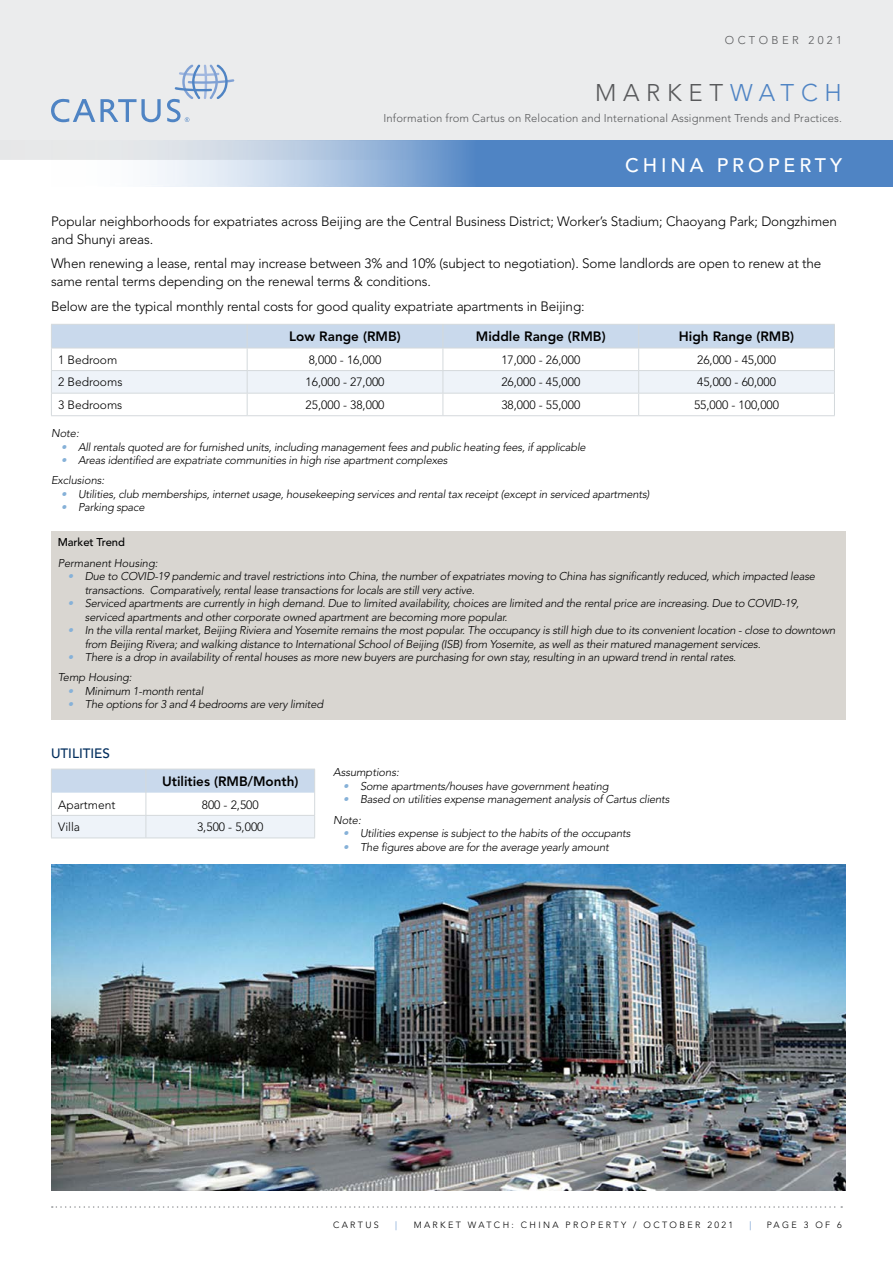
<style>
.page{position:relative;width:893px;height:1263px;background:#fff}
.page>*{position:absolute;margin:0;border:0;box-sizing:border-box;transform-origin:0 0}
.t1{font:300 24px "Avenir LT Std";letter-spacing:.28em;color:#58595b}
.t2{font:500 19.5px "Avenir LT Std";letter-spacing:.2em;color:#fff}
.t3{font:300 13.5px/18px "Avenir LT Std";letter-spacing:-.01em;color:#000}
.t4{font:800 13.5px "Avenir LT Std";color:#000}
.t5{font:500 13.5px "Avenir LT Std";color:#002d5d}
.t6{font:300 12px "Avenir LT Std";color:#000}
.t7{font:italic 300 11.25px/20.2px "Avenir LT Std";letter-spacing:-.02em;color:#000}
.t8{font:300 11.25px "Avenir LT Std";letter-spacing:.01em;color:#58595b}
.t9{font:300 11.25px "Avenir LT Std";letter-spacing:.3em;color:#58595b}
.t10{font:500 11.25px "Avenir LT Std";letter-spacing:-.01em;color:#000}
.t11{font:300 9px "Avenir LT Std";letter-spacing:.26em;color:#000}
.t12{font:300 9px "Avenir LT Std";color:#4f84c4}
.s1{color:#4f84c4}
.s2{color:#86b1d8}
</style>
<div class="page">
<div style="left:0;top:0;width:893px;height:141px;background:#ebeced"></div>
<svg style="left:51px;top:99px;width:110px;height:23px"></svg>
<svg style="left:167px;top:65px;width:67px;height:57px"></svg>
<div style="left:0;top:140px;width:893px;height:19px;background:#e7e8e9"></div>
<svg style="left:51px;top:140px;width:842px;height:47px;fill:#5386c5"></svg>
<svg style="left:52px;top:1206px;width:790px;height:2px"></svg>
<hr style="left:51px;top:415px;width:196px;height:1px;background:#d4d9dc">
<hr style="left:247px;top:415px;width:196px;height:1px;background:#d4d9dc">
<hr style="left:443px;top:415px;width:196px;height:1px;background:#d4d9dc">
<hr style="left:639px;top:415px;width:196px;height:1px;background:#d4d9dc">
<svg style="left:51px;top:324px;width:784px;height:91px"></svg>
<div style="left:51px;top:531px;width:795px;height:189px;background:#d9d6d1"></div>
<svg style="left:51px;top:769px;width:264px;height:69px"></svg>
<img style="left:51px;top:864px;width:795px;height:326px">
<p class="t9" style="left:725px;top:33px;width:119px">OCTOBER 2021</p>
<h1 class="t1" style="left:595px;top:79px;width:248px">MARKET<span class="s1">WATCH</span></h1>
<p class="t8" style="left:384px;top:112px;width:460px">Information from Cartus on Relocation and International Assignment Trends and Practices.</p>
<h2 class="t2" style="left:625px;top:154px;width:218px">CHINA PROPERTY</h2>
<p class="t3" style="left:51px;top:212px;width:787px">Popular neighborhoods for expatriates across Beijing are the Central Business District; Worker’s Stadium; Chaoyang Park; Dongzhimen and Shunyi areas.</p>
<p class="t3" style="left:51px;top:255px;width:772px">When renewing a lease, rental may increase between 3% and 10% (subject to negotiation). Some landlords are open to renew at the same rental terms depending on the renewal terms &amp; conditions.</p>
<p class="t3" style="left:51px;top:298px;width:535px">Below are the typical monthly rental costs for good quality expatriate apartments in Beijing:</p>
<p class="t4" style="left:289px;top:329px;width:113px">Low Range (RMB)</p>
<p class="t4" style="left:476px;top:329px;width:131px">Middle Range (RMB)</p>
<p class="t4" style="left:679px;top:329px;width:117px">High Range (RMB)</p>
<p class="t6" style="left:58px;top:353px;width:61px">1 Bedroom</p>
<p class="t6" style="left:309px;top:353px;width:74px">8,000 - 16,000</p>
<p class="t6" style="left:501px;top:353px;width:80px">17,000 - 26,000</p>
<p class="t6" style="left:697px;top:353px;width:80px">26,000 - 45,000</p>
<p class="t6" style="left:58px;top:375px;width:66px">2 Bedrooms</p>
<p class="t6" style="left:306px;top:375px;width:80px">16,000 - 27,000</p>
<p class="t6" style="left:501px;top:375px;width:80px">26,000 - 45,000</p>
<p class="t6" style="left:697px;top:375px;width:80px">45,000 - 60,000</p>
<p class="t6" style="left:58px;top:398px;width:66px">3 Bedrooms</p>
<p class="t6" style="left:306px;top:398px;width:80px">25,000 - 38,000</p>
<p class="t6" style="left:501px;top:398px;width:80px">38,000 - 55,000</p>
<p class="t6" style="left:694px;top:398px;width:87px">55,000 - 100,000</p>
<p class="t7" style="left:51px;top:423px;width:29px">Note:</p>
<p class="t7" style="left:61px;top:437px;width:526px"><span class="s2">•</span> All rentals quoted are for furnished units, including management fees and public heating fees, if applicable</p>
<p class="t7" style="left:51px;top:450px;width:398px;text-indent:10px"><span class="s2">•</span> Areas identified are expatriate communities in high rise apartment complexes<br>Exclusions:</p>
<p class="t7" style="left:61px;top:484px;width:590px"><span class="s2">•</span> Utilities, club memberships, internet usage, housekeeping services and rental tax receipt (except in serviced apartments)</p>
<p class="t7" style="left:61px;top:498px;width:85px"><span class="s2">•</span> Parking space</p>
<p class="t10" style="left:58px;top:536px;width:69px">Market Trend</p>
<p class="t7" style="left:58px;top:553px;width:102px">Permanent Housing:</p>
<p class="t7" style="left:85px;top:570px;width:732px;line-height:13.5px;text-indent:-17px"><span class="s2">•</span> Due to COVID-19 pandemic and travel restrictions into China, the number of expatriates moving to China has significantly reduced, which impacted lease transactions. Comparatively, rental lease transactions for locals are still very active.</p>
<p class="t7" style="left:85px;top:597px;width:716px;line-height:13.5px;text-indent:-17px"><span class="s2">•</span> Serviced apartments are currently in high demand. Due to limited availability, choices are limited and the rental price are increasing. Due to COVID-19, serviced apartments and other corporate owned apartment are becoming more popular.</p>
<p class="t7" style="left:85px;top:624px;width:752px;line-height:13.5px;text-indent:-17px"><span class="s2">•</span> In the villa rental market, Beijing Riviera and Yosemite remains the most popular. The occupancy is still high due to its convenient location - close to downtown from Beijing Rivera; and walking distance to International School of Beijing (ISB) from Yosemite, as well as their matured management services.</p>
<p class="t7" style="left:58px;top:647px;width:680px;text-indent:10px"><span class="s2">•</span> There is a drop in availability of rental houses as more new buyers are purchasing for own stay, resulting in an upward trend in rental rates.<br>Temp Housing:</p>
<p class="t7" style="left:68px;top:681px;width:137px"><span class="s2">•</span> Minimum 1-month rental</p>
<p class="t7" style="left:68px;top:695px;width:257px"><span class="s2">•</span> The options for 3 and 4 bedrooms are very limited</p>
<p class="t5" style="left:51px;top:746px;width:61px">UTILITIES</p>
<p class="t4" style="left:162px;top:773px;width:138px">Utilities (RMB/Month)</p>
<p class="t6" style="left:58px;top:797px;width:59px">Apartment</p>
<p class="t6" style="left:202px;top:797px;width:59px">800 - 2,500</p>
<p class="t6" style="left:58px;top:820px;width:24px">Villa</p>
<p class="t6" style="left:197px;top:820px;width:68px">3,500 - 5,000</p>
<p class="t7" style="left:333px;top:762px;width:67px">Assumptions:</p>
<p class="t7" style="left:343px;top:776px;width:267px"><span class="s2">•</span> Some apartments/houses have government heating</p>
<p class="t7" style="left:333px;top:789px;width:338px;text-indent:10px"><span class="s2">•</span> Based on utilities expense management analysis of Cartus clients<br>Note:</p>
<p class="t7" style="left:343px;top:823px;width:289px"><span class="s2">•</span> Utilities expense is subject to the habits of the occupants</p>
<p class="t7" style="left:343px;top:837px;width:267px"><span class="s2">•</span> The figures above are for the average yearly amount</p>
<p class="t11" style="left:333px;top:1219px;width:47px">CARTUS</p>
<p class="t12" style="left:395px;top:1219px;width:3px">|</p>
<p class="t11" style="left:414px;top:1219px;width:321px">MARKET WATCH: CHINA PROPERTY / OCTOBER 2021</p>
<p class="t12" style="left:750px;top:1219px;width:3px">|</p>
<p class="t11" style="left:767px;top:1219px;width:77px">PAGE 3 OF 6</p>
</div>
